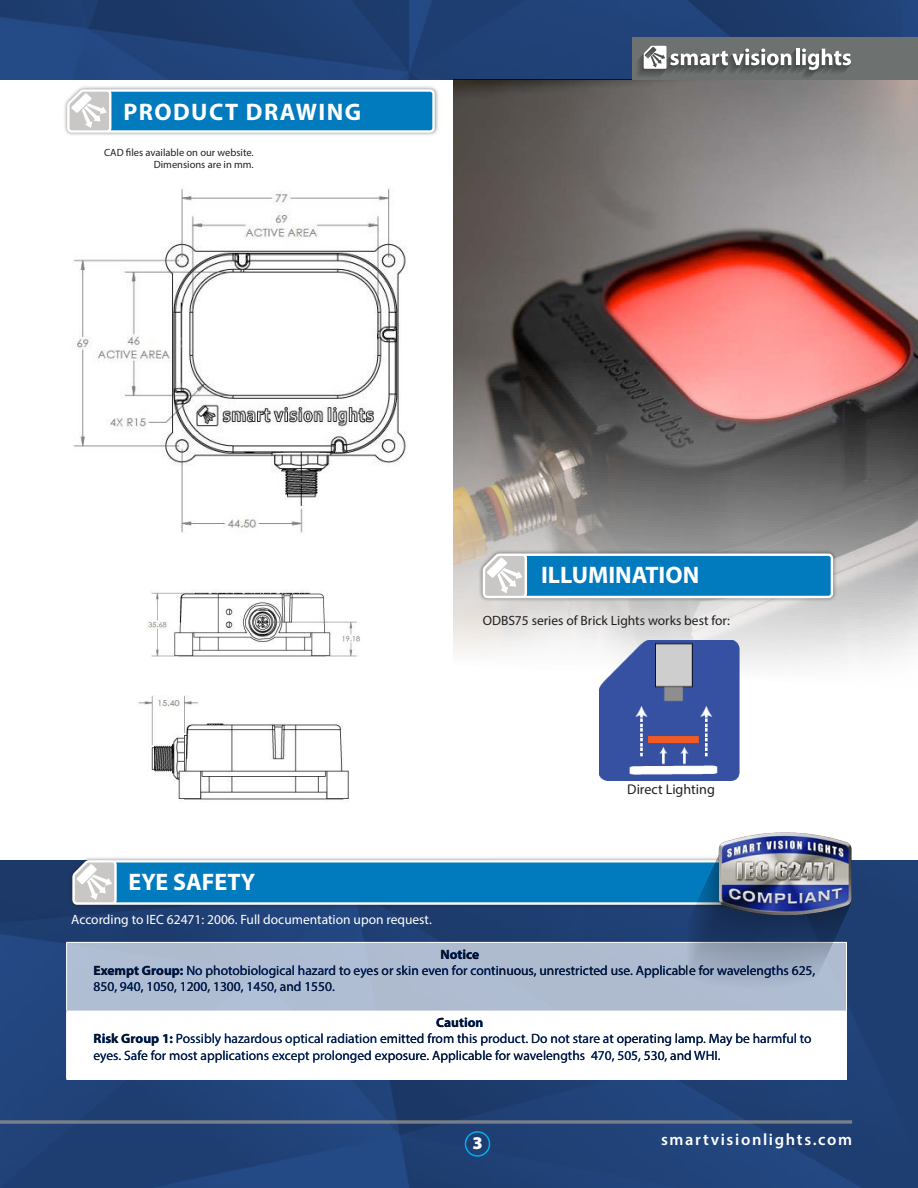
<style>
.page{position:relative;width:918px;height:1188px;background:#fff}
.page>*{position:absolute;margin:0;border:0;box-sizing:border-box;transform-origin:0 0}
.t1{font:700 24px "Myriad Pro";color:#fff}
.t2{font:700 24px "Myriad Pro";letter-spacing:.06em;color:#fff}
.t3{font:900 18px "Myriad Pro";color:#fff}
.t4{font:600 16.5px "Myriad Pro";letter-spacing:.1em;color:#fff}
.t5{font:14.1px "Myriad Pro";color:#231f20}
.t6{font:13.5px/16.2px "Myriad Pro";color:#231f20}
.t7{font:13.5px "Myriad Pro";color:#fff}
.t8{font:10.5px "Myriad Pro";color:#231f20}
.s1{font-weight:700}
</style>
<div class="page">
<img style="left:0;top:861px;width:918px;height:327px">
<svg style="left:0;top:1120px;width:852px;height:4px;background:#6a7586"></svg>
<div style="left:67px;top:942px;width:779px;height:69px;background:#afbdd2"></div>
<div style="left:67px;top:1011px;width:779px;height:68px;background:#fff"></div>
<hr style="left:66px;top:942px;width:781px;height:1px;background:#fff">
<hr style="left:66px;top:943px;width:1px;height:68px;background:#fff">
<hr style="left:846px;top:943px;width:1px;height:68px;background:#fff">
<hr style="left:66px;top:1011px;width:1px;height:68px;background:#fff">
<hr style="left:846px;top:1011px;width:1px;height:68px;background:#fff">
<hr style="left:66px;top:1079px;width:781px;height:1px;background:#fff">
<div style="left:465px;top:1131px;width:25px;height:26px;border:2px solid #00aeef;border-radius:50%"></div>
<img style="left:0;top:0;width:918px;height:79px">
<img style="left:453px;top:79px;width:465px;height:587px">
<svg style="left:72px;top:857px;width:778px;height:132px"></svg>
<div style="left:633px;top:37px;width:285px;height:42px;background:#6d716f"></div>
<svg style="left:638px;top:46px;width:213px;height:31px"></svg>
<div style="left:479px;top:549px;width:358px;height:53px;background:#231f20;opacity:.5"></div>
<svg style="left:483px;top:554px;width:350px;height:44px;background:#3392c7"></svg>
<img style="left:716px;top:832px;width:137px;height:90px">
<img style="left:599px;top:640px;width:141px;height:141px">
<div style="left:63px;top:85px;width:376px;height:51px;background:#231f20;opacity:.5"></div>
<svg style="left:67px;top:89px;width:368px;height:44px;background:#3793c8"></svg>
<img style="left:72px;top:188px;width:335px;height:345px">
<img style="left:147px;top:590px;width:214px;height:67px">
<img style="left:138px;top:695px;width:211px;height:106px">
<p class="t2" style="left:123px;top:96px;width:239px">PRODUCT DRAWING</p>
<p class="t8" style="left:104px;top:146px;width:151px">CAD files available on our website.</p>
<p class="t8" style="left:154px;top:158px;width:101px">Dimensions are in mm.</p>
<p class="t1" style="left:541px;top:560px;width:160px">ILLUMINATION</p>
<p class="t6" style="left:483px;top:612px;width:249px">ODBS75 series of Brick Lights works best for:</p>
<p class="t1" style="left:129px;top:866px;width:128px">EYE SAFETY</p>
<p class="t7" style="left:71px;top:911px;width:362px">According to IEC 62471: 2006. Full documentation upon request.</p>
<p class="t5" style="left:627px;top:781px;width:89px">Direct Lighting</p>
<p class="t6" style="left:94px;top:946px;width:723px;text-indent:347px"><span class="s1">Notice<br>Exempt Group:</span> No photobiological hazard to eyes or skin even for continuous, unrestricted use. Applicable for wavelengths 625,<br>850, 940, 1050, 1200, 1300, 1450, and 1550.</p>
<p class="t6" style="left:94px;top:1014px;width:720px;text-indent:343px"><span class="s1">Caution<br>Risk Group 1:</span> Possibly hazardous optical radiation emitted from this product. Do not stare at operating lamp. May be harmful to eyes. Safe for most applications except prolonged exposure. Applicable for wavelengths 470, 505, 530, and WHI.</p>
<p class="t3" style="left:472px;top:1131px;width:12px">3</p>
<p class="t4" style="left:661px;top:1129px;width:193px">smartvisionlights.com</p>
</div>
